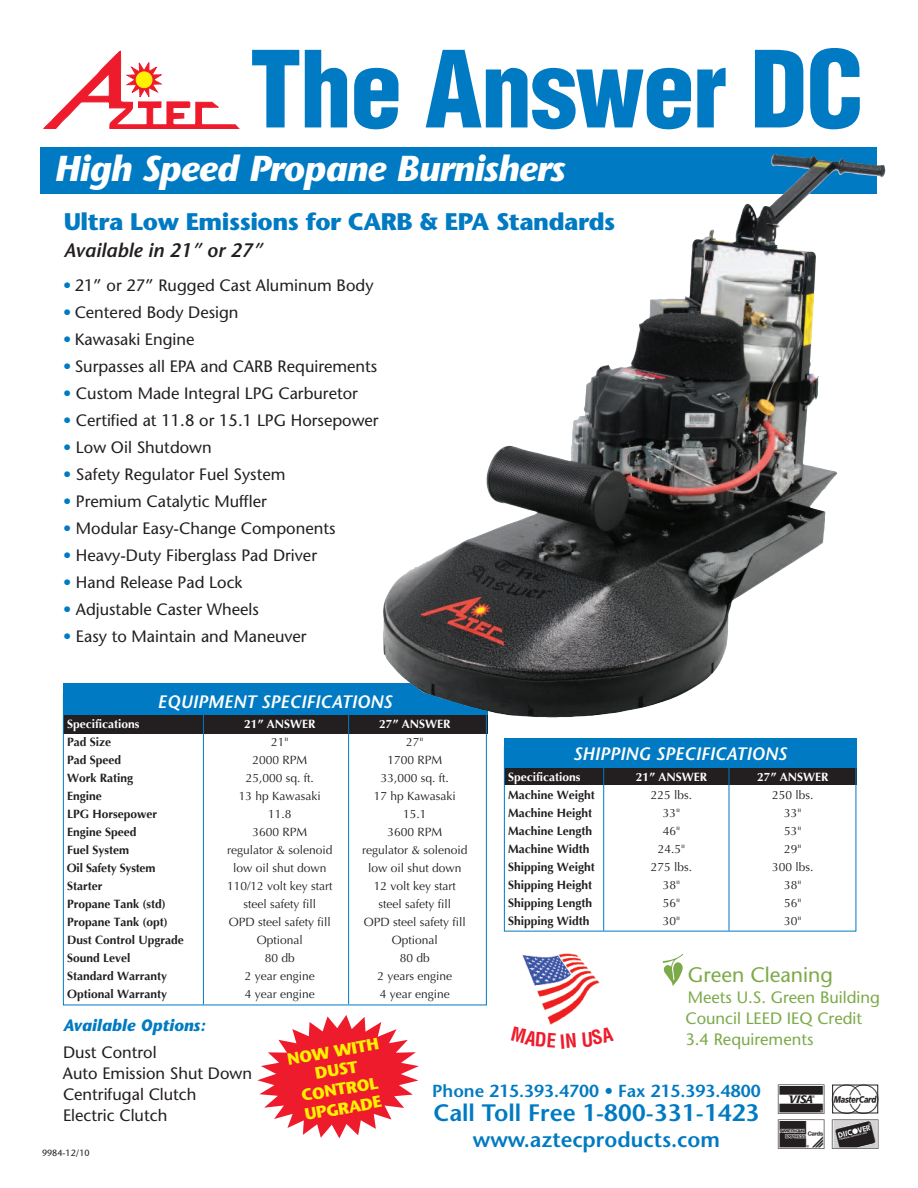
<style>
.page{position:relative;width:918px;height:1188px;background:#fff}
.page>*{position:absolute;margin:0;border:0;box-sizing:border-box;transform-origin:0 0}
.t1{font:900 condensed 103.5px "Helvetica";letter-spacing:-.015em;color:#007ac2}
.t2{font:italic 700 36px "Stone Sans";letter-spacing:-.02em;color:#fff}
.t3{font:29.4px/35.2px "Polytype Bus Icon Two";color:#231f20}
.t4{font:700 24px "Stone Sans";letter-spacing:-.02em;color:#007ac2}
.t5{font:600 23.85px "Stone Sans";color:#007ac2}
.t6{font:600 21.45px "Stone Sans";color:#007ac2}
.t7{font:21px "Stone Sans";color:#7caa49}
.t8{font:italic 600 19.5px "Stone Sans";color:#231f20}
.t9{font:italic 600 18px "Stone Sans";color:#fff}
.t10{font:600 17.4px "Stone Sans";color:#007ac2}
.t11{font:16.5px/21px "Stone Sans";color:#231f20}
.t12{font:16.5px/21px "Stone Sans";color:#7caa49}
.t13{font:700 16.5px/19.2px "Stone Sans";color:#fff101;text-align:center}
.t14{font:italic 700 16.5px "Stone Sans";color:#007ac2}
.t15{font:12px "Optima";color:#231f20}
.t16{font:700 12px "Optima";color:#231f20}
.t17{font:700 12px "Optima";color:#fff}
.t18{font:9px "Stone Sans";color:#231f20}
.s1{color:#007ac2}
</style>
<div class="page">
<div style="left:40px;top:147px;width:838px;height:47px;background:#007ac2"></div>
<div style="left:63px;top:683px;width:424px;height:33px;background:#007ac2"></div>
<svg style="left:43px;top:51px;width:197px;height:78px"></svg>
<div style="left:63px;top:716px;width:424px;height:18px;background:#231f20"></div>
<div style="left:63px;top:694px;width:424px;height:311px;border:1px solid #007ac2"></div>
<hr style="left:203px;top:703px;width:1px;height:302px;background:#007ac2">
<hr style="left:348px;top:703px;width:1px;height:301px;background:#007ac2">
<div style="left:832px;top:1085px;width:46px;height:28px;border:1px solid #231f20"></div>
<img style="left:522px;top:953px;width:77px;height:72px">
<svg style="left:257px;top:1015px;width:162px;height:123px"></svg>
<div style="left:504px;top:738px;width:352px;height:30px;background:#007ac2"></div>
<div style="left:504px;top:768px;width:352px;height:16px;background:#231f20"></div>
<div style="left:504px;top:747px;width:352px;height:185px;border:1px solid #007ac2"></div>
<hr style="left:603px;top:767px;width:1px;height:164px;background:#007ac2">
<hr style="left:729px;top:767px;width:1px;height:164px;background:#007ac2">
<img style="left:382px;top:245px;width:455px;height:473px">
<h1 class="t1" style="left:250px;top:31px;width:615px">The Answer DC</h1>
<h2 class="t2" style="left:54px;top:155px;width:513px">High Speed Propane Burnishers</h2>
<h3 class="t4" style="left:64px;top:212px;width:553px">Ultra Low Emissions for CARB &amp; EPA Standards</h3>
<p class="t8" style="left:64px;top:243px;width:200px">Available in 21” or 27”</p>
<p class="t11" style="left:63px;top:276px;width:312px"><span class="s1">•</span> 21” or 27” Rugged Cast Aluminum Body</p>
<p class="t11" style="left:63px;top:303px;width:177px"><span class="s1">•</span> Centered Body Design</p>
<p class="t11" style="left:63px;top:330px;width:133px"><span class="s1">•</span> Kawasaki Engine</p>
<p class="t11" style="left:63px;top:357px;width:316px"><span class="s1">•</span> Surpasses all EPA and CARB Requirements</p>
<p class="t11" style="left:63px;top:384px;width:296px"><span class="s1">•</span> Custom Made Integral LPG Carburetor</p>
<p class="t11" style="left:63px;top:411px;width:317px"><span class="s1">•</span> Certified at 11.8 or 15.1 LPG Horsepower</p>
<p class="t11" style="left:63px;top:439px;width:150px"><span class="s1">•</span> Low Oil Shutdown</p>
<p class="t11" style="left:63px;top:466px;width:224px"><span class="s1">•</span> Safety Regulator Fuel System</p>
<p class="t11" style="left:63px;top:493px;width:205px"><span class="s1">•</span> Premium Catalytic Muffler</p>
<p class="t11" style="left:63px;top:520px;width:274px"><span class="s1">•</span> Modular Easy-Change Components</p>
<p class="t11" style="left:63px;top:547px;width:256px"><span class="s1">•</span> Heavy-Duty Fiberglass Pad Driver</p>
<p class="t11" style="left:63px;top:574px;width:181px"><span class="s1">•</span> Hand Release Pad Lock</p>
<p class="t11" style="left:63px;top:601px;width:197px"><span class="s1">•</span> Adjustable Caster Wheels</p>
<p class="t11" style="left:63px;top:628px;width:245px"><span class="s1">•</span> Easy to Maintain and Maneuver</p>
<p class="t9" style="left:158px;top:695px;width:236px">EQUIPMENT SPECIFICATIONS</p>
<p class="t17" style="left:67px;top:717px;width:74px">Specifications</p>
<p class="t17" style="left:244px;top:717px;width:73px">21” ANSWER</p>
<p class="t17" style="left:379px;top:717px;width:73px">27” ANSWER</p>
<p class="t16" style="left:67px;top:735px;width:46px">Pad Size</p>
<p class="t15" style="left:271px;top:737px;width:19px">21"</p>
<p class="t15" style="left:406px;top:737px;width:19px">27"</p>
<p class="t16" style="left:67px;top:753px;width:56px">Pad Speed</p>
<p class="t15" style="left:252px;top:755px;width:56px">2000 RPM</p>
<p class="t15" style="left:387px;top:755px;width:56px">1700 RPM</p>
<p class="t16" style="left:67px;top:771px;width:68px">Work Rating</p>
<p class="t15" style="left:246px;top:773px;width:70px">25,000 sq. ft.</p>
<p class="t15" style="left:381px;top:773px;width:70px">33,000 sq. ft.</p>
<p class="t16" style="left:67px;top:789px;width:36px">Engine</p>
<p class="t15" style="left:239px;top:791px;width:84px">13 hp Kawasaki</p>
<p class="t15" style="left:374px;top:791px;width:84px">17 hp Kawasaki</p>
<p class="t16" style="left:67px;top:807px;width:92px">LPG Horsepower</p>
<p class="t15" style="left:268px;top:809px;width:25px">11.8</p>
<p class="t15" style="left:403px;top:809px;width:25px">15.1</p>
<p class="t16" style="left:67px;top:825px;width:71px">Engine Speed</p>
<p class="t15" style="left:252px;top:827px;width:56px">3600 RPM</p>
<p class="t15" style="left:387px;top:827px;width:56px">3600 RPM</p>
<p class="t16" style="left:67px;top:843px;width:63px">Fuel System</p>
<p class="t15" style="left:227px;top:845px;width:107px">regulator &amp; solenoid</p>
<p class="t15" style="left:362px;top:845px;width:107px">regulator &amp; solenoid</p>
<p class="t16" style="left:67px;top:861px;width:90px">Oil Safety System</p>
<p class="t15" style="left:233px;top:863px;width:95px">low oil shut down</p>
<p class="t15" style="left:368px;top:863px;width:95px">low oil shut down</p>
<p class="t16" style="left:67px;top:879px;width:37px">Starter</p>
<p class="t15" style="left:227px;top:881px;width:107px">110/12 volt key start</p>
<p class="t15" style="left:374px;top:881px;width:84px">12 volt key start</p>
<p class="t16" style="left:67px;top:897px;width:100px">Propane Tank (std)</p>
<p class="t15" style="left:243px;top:899px;width:74px">steel safety fill</p>
<p class="t15" style="left:378px;top:899px;width:74px">steel safety fill</p>
<p class="t16" style="left:67px;top:915px;width:102px">Propane Tank (opt)</p>
<p class="t15" style="left:229px;top:917px;width:104px">OPD steel safety fill</p>
<p class="t15" style="left:364px;top:917px;width:104px">OPD steel safety fill</p>
<p class="t16" style="left:67px;top:933px;width:118px">Dust Control Upgrade</p>
<p class="t15" style="left:257px;top:935px;width:48px">Optional</p>
<p class="t15" style="left:392px;top:935px;width:48px">Optional</p>
<p class="t16" style="left:67px;top:951px;width:65px">Sound Level</p>
<p class="t15" style="left:265px;top:953px;width:32px">80 db</p>
<p class="t15" style="left:400px;top:953px;width:32px">80 db</p>
<p class="t16" style="left:67px;top:969px;width:102px">Standard Warranty</p>
<p class="t15" style="left:245px;top:971px;width:72px">2 year engine</p>
<p class="t15" style="left:377px;top:971px;width:76px">2 years engine</p>
<p class="t16" style="left:67px;top:987px;width:101px">Optional Warranty</p>
<p class="t15" style="left:245px;top:989px;width:72px">4 year engine</p>
<p class="t15" style="left:380px;top:989px;width:72px">4 year engine</p>
<p class="t14" style="left:63px;top:1019px;width:144px">Available Options:</p>
<p class="t11" style="left:63px;top:1044px;width:191px">Dust Control<br>Auto Emission Shut Down<br>Centrifugal Clutch<br>Electric Clutch</p>
<p class="t9" style="left:573px;top:747px;width:215px">SHIPPING SPECIFICATIONS</p>
<p class="t17" style="left:508px;top:770px;width:74px">Specifications</p>
<p class="t17" style="left:636px;top:770px;width:73px">21” ANSWER</p>
<p class="t17" style="left:757px;top:770px;width:73px">27” ANSWER</p>
<p class="t16" style="left:508px;top:788px;width:88px">Machine Weight</p>
<p class="t15" style="left:651px;top:790px;width:43px">225 lbs.</p>
<p class="t15" style="left:772px;top:790px;width:43px">250 lbs.</p>
<p class="t16" style="left:508px;top:806px;width:86px">Machine Height</p>
<p class="t15" style="left:663px;top:808px;width:19px">33"</p>
<p class="t15" style="left:784px;top:808px;width:19px">33"</p>
<p class="t16" style="left:508px;top:824px;width:86px">Machine Length</p>
<p class="t15" style="left:663px;top:826px;width:19px">46"</p>
<p class="t15" style="left:784px;top:826px;width:19px">53"</p>
<p class="t16" style="left:508px;top:842px;width:83px">Machine Width</p>
<p class="t15" style="left:658px;top:844px;width:29px">24.5"</p>
<p class="t15" style="left:784px;top:844px;width:19px">29"</p>
<p class="t16" style="left:508px;top:860px;width:88px">Shipping Weight</p>
<p class="t15" style="left:651px;top:862px;width:43px">275 lbs.</p>
<p class="t15" style="left:772px;top:862px;width:43px">300 lbs.</p>
<p class="t16" style="left:508px;top:878px;width:86px">Shipping Height</p>
<p class="t15" style="left:663px;top:880px;width:19px">38"</p>
<p class="t15" style="left:784px;top:880px;width:19px">38"</p>
<p class="t16" style="left:508px;top:896px;width:86px">Shipping Length</p>
<p class="t15" style="left:663px;top:898px;width:19px">56"</p>
<p class="t15" style="left:784px;top:898px;width:19px">56"</p>
<p class="t16" style="left:508px;top:914px;width:83px">Shipping Width</p>
<p class="t15" style="left:663px;top:916px;width:19px">30"</p>
<p class="t15" style="left:784px;top:916px;width:19px">30"</p>
<p class="t7" style="left:688px;top:967px;width:146px">Green Cleaning</p>
<p class="t12" style="left:685px;top:989px;width:196px">Meets U.S. Green Building<br>Council LEED IEQ Credit<br>3.4 Requirements</p>
<p class="t13" style="left:286px;top:1051px;width:94px;rotate:-10deg">NOW WITH<br>DUST<br>CONTROL<br>UPGRADE</p>
<p class="t10" style="left:432px;top:1084px;width:330px">Phone 215.393.4700 • Fax 215.393.4800</p>
<h3 class="t5" style="left:433px;top:1103px;width:328px">Call Toll Free 1-800-331-1423</h3>
<h3 class="t6" style="left:473px;top:1131px;width:249px">www.aztecproducts.com</h3>
<h3 class="t3" style="left:778px;top:1082px;width:102px">ac df</h3>
<p class="t18" style="left:42px;top:1149px;width:49px">9984-12/10</p>
</div>
